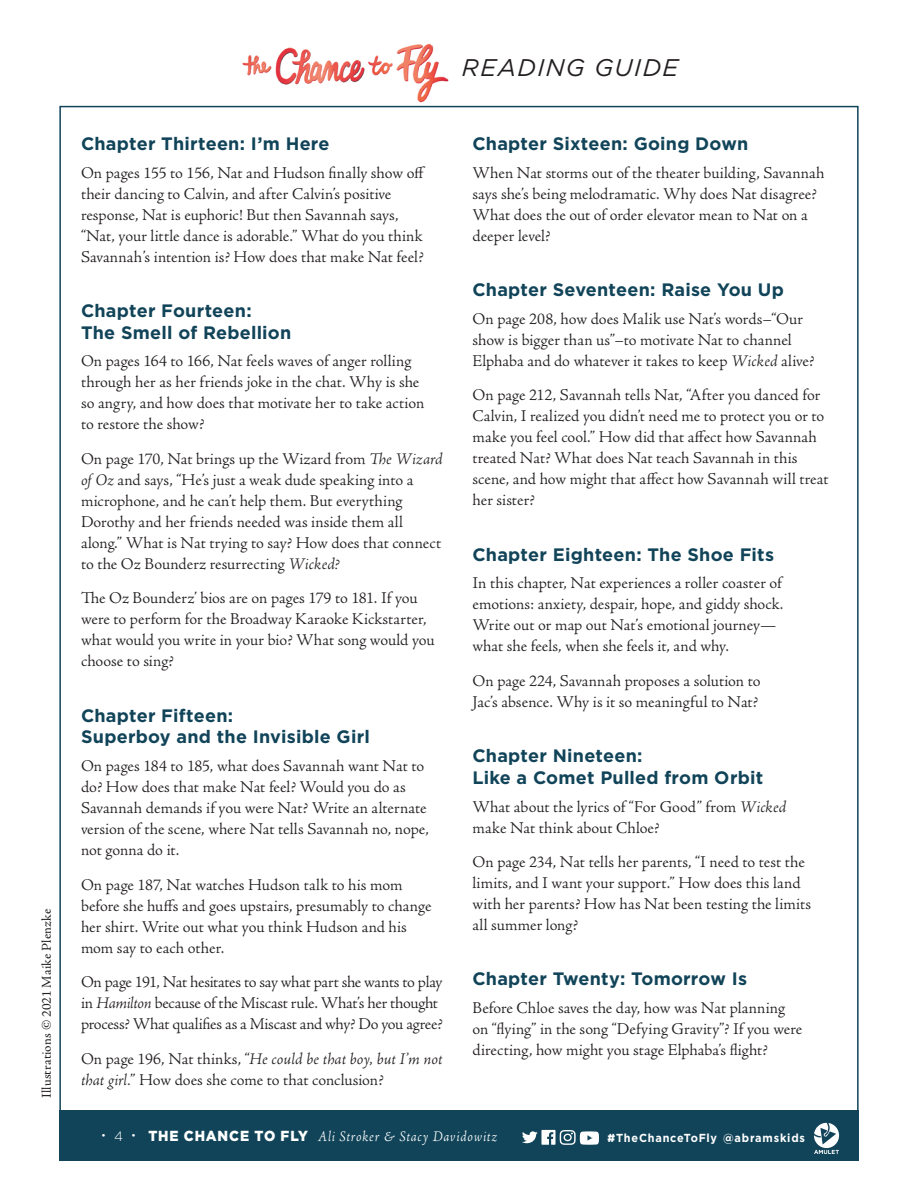
<style>
.page{position:relative;width:918px;height:1188px;background:#fff}
.page>*{position:absolute;margin:0;border:0;box-sizing:border-box;transform-origin:0 0}
.t1{font:italic 24px "Gotham HTF";letter-spacing:.055em;color:#231f20}
.t2{font:700 18px/21.6px "Gotham HTF";letter-spacing:.015em;color:#114459}
.t3{font:300 16.5px/21px "Adobe Jenson Pro";color:#231f20}
.t4{font:italic 300 15px "Adobe Jenson Pro";letter-spacing:.06em;color:#fff;scale:.91 1}
.t5{font:13.5px "Adobe Jenson Pro";letter-spacing:.01em;color:#231f20}
.t6{font:700 11.7px "Gotham HTF";letter-spacing:.07em;color:#fff;scale:.94 1}
.s1{font-style:italic}
.s2{font-family:"Gotham HTF";font-style:normal;font-size:10.5px}
.s3{font-family:"Gotham HTF";font-style:normal;font-size:13.5px}
.s4{font-family:"Gotham HTF";font-weight:900;font-style:normal;font-size:14.55px}
.s5{font-weight:900}
</style>
<div class="page">
<div style="left:59px;top:1110px;width:800px;height:51px;background:#114459"></div>
<img style="left:242px;top:43px;width:207px;height:60px">
<svg style="left:814px;top:1123px;width:25px;height:31px"></svg>
<svg style="left:522px;top:1130px;width:77px;height:15px"></svg>
<p class="t5" style="left:39px;top:1098px;width:191px;rotate:-90deg">Illustrations © 2021 Maike Plenzke</p>
<h1 class="t1" style="left:462px;top:54px;width:218px">READING GUIDE</h1>
<p class="t2" style="left:81px;top:132px;width:250px">Chapter Thirteen: I’m Here</p>
<p class="t3" style="left:81px;top:162px;width:346px">On pages 155 to 156, Nat and Hudson finally show off their dancing to Calvin, and after Calvin’s positive response, Nat is euphoric! But then Savannah says, “Nat, your little dance is adorable.” What do you think Savannah’s intention is? How does that make Nat feel?</p>
<p class="t2" style="left:81px;top:299px;width:212px">Chapter Fourteen:<br>The Smell of Rebellion</p>
<p class="t3" style="left:81px;top:351px;width:345px">On pages 164 to 166, Nat feels waves of anger rolling through her as her friends joke in the chat. Why is she so angry, and how does that motivate her to take action to restore the show?</p>
<p class="t3" style="left:81px;top:448px;width:363px">On page 170, Nat brings up the Wizard from <span class="s1">The Wizard of Oz</span> and says, “He’s just a weak dude speaking into a microphone, and he can’t help them. But everything Dorothy and her friends needed was inside them all along.” What is Nat trying to say? How does that connect to the Oz Bounderz resurrecting <span class="s1">Wicked?</span></p>
<p class="t3" style="left:81px;top:588px;width:355px">The Oz Bounderz’ bios are on pages 179 to 181. If you were to perform for the Broadway Karaoke Kickstarter, what would you write in your bio? What song would you choose to sing?</p>
<p class="t2" style="left:81px;top:704px;width:290px">Chapter Fifteen:<br>Superboy and the Invisible Girl</p>
<p class="t3" style="left:81px;top:756px;width:349px">On pages 184 to 185, what does Savannah want Nat to do? How does that make Nat feel? Would you do as Savannah demands if you were Nat? Write an alternate version of the scene, where Nat tells Savannah no, nope, not gonna do it.</p>
<p class="t3" style="left:81px;top:874px;width:352px">On page 187, Nat watches Hudson talk to his mom before she huffs and goes upstairs, presumably to change her shirt. Write out what you think Hudson and his mom say to each other.</p>
<p class="t3" style="left:81px;top:972px;width:363px">On page 191, Nat hesitates to say what part she wants to play in <span class="s1">Hamilton</span> because of the Miscast rule. What’s her thought process? What qualifies as a Miscast and why? Do you agree?</p>
<p class="t3" style="left:81px;top:1048px;width:363px">On page 196, Nat thinks, “<span class="s1">He could be that boy, but I’m not that girl.</span>” How does she come to that conclusion?</p>
<p class="t2" style="left:472px;top:132px;width:277px">Chapter Sixteen: Going Down</p>
<p class="t3" style="left:472px;top:162px;width:354px">When Nat storms out of the theater building, Savannah says she’s being melodramatic. Why does Nat disagree?<br>What does the out of order elevator mean to Nat on a deeper level?</p>
<p class="t2" style="left:472px;top:278px;width:313px">Chapter Seventeen: Raise You Up</p>
<p class="t3" style="left:472px;top:308px;width:344px">On page 208, how does Malik use Nat’s words–“Our show is bigger than us”–to motivate Nat to channel<br>Elphaba and do whatever it takes to keep <span class="s1">Wicked</span> alive?</p>
<p class="t3" style="left:472px;top:385px;width:358px">On page 212, Savannah tells Nat, “After you danced for Calvin, I realized you didn’t need me to protect you or to make you feel cool.” How did that affect how Savannah treated Nat? What does Nat teach Savannah in this scene, and how might that affect how Savannah will treat her sister?</p>
<p class="t2" style="left:472px;top:543px;width:303px">Chapter Eighteen: The Shoe Fits</p>
<p class="t3" style="left:472px;top:573px;width:312px">In this chapter, Nat experiences a roller coaster of emotions: anxiety, despair, hope, and giddy shock.<br>Write out or map out Nat’s emotional journey— what she feels, when she feels it, and why.</p>
<p class="t3" style="left:472px;top:670px;width:290px">On page 224, Savannah proposes a solution to<br>Jac’s absence. Why is it so meaningful to Nat?</p>
<p class="t2" style="left:472px;top:745px;width:292px">Chapter Nineteen:<br>Like a Comet Pulled from Orbit</p>
<p class="t3" style="left:472px;top:796px;width:315px">What about the lyrics of “For Good” from <span class="s1">Wicked </span>make Nat think about Chloe?</p>
<p class="t3" style="left:472px;top:852px;width:340px">On page 234, Nat tells her parents, “I need to test the limits, and I want your support.” How does this land with her parents? How has Nat been testing the limits all summer long?</p>
<p class="t2" style="left:472px;top:968px;width:276px">Chapter Twenty: Tomorrow Is</p>
<p class="t3" style="left:472px;top:998px;width:331px">Before Chloe saves the day, how was Nat planning on “flying” in the song “Defying Gravity”? If you were directing, how might you stage Elphaba’s flight?</p>
<p class="t4" style="left:101px;top:1128px;width:437px"><span class="s2">•</span> <span class="s3">4</span> <span class="s2">•</span> <span class="s4">THE CHANCE TO FLY</span> Ali Stroker &amp; Stacy Davidowitz</p>
<p class="t6" style="left:608px;top:1131px;width:211px"><span class="s5">#</span>TheChanceToFly @abramskids</p>
</div>
